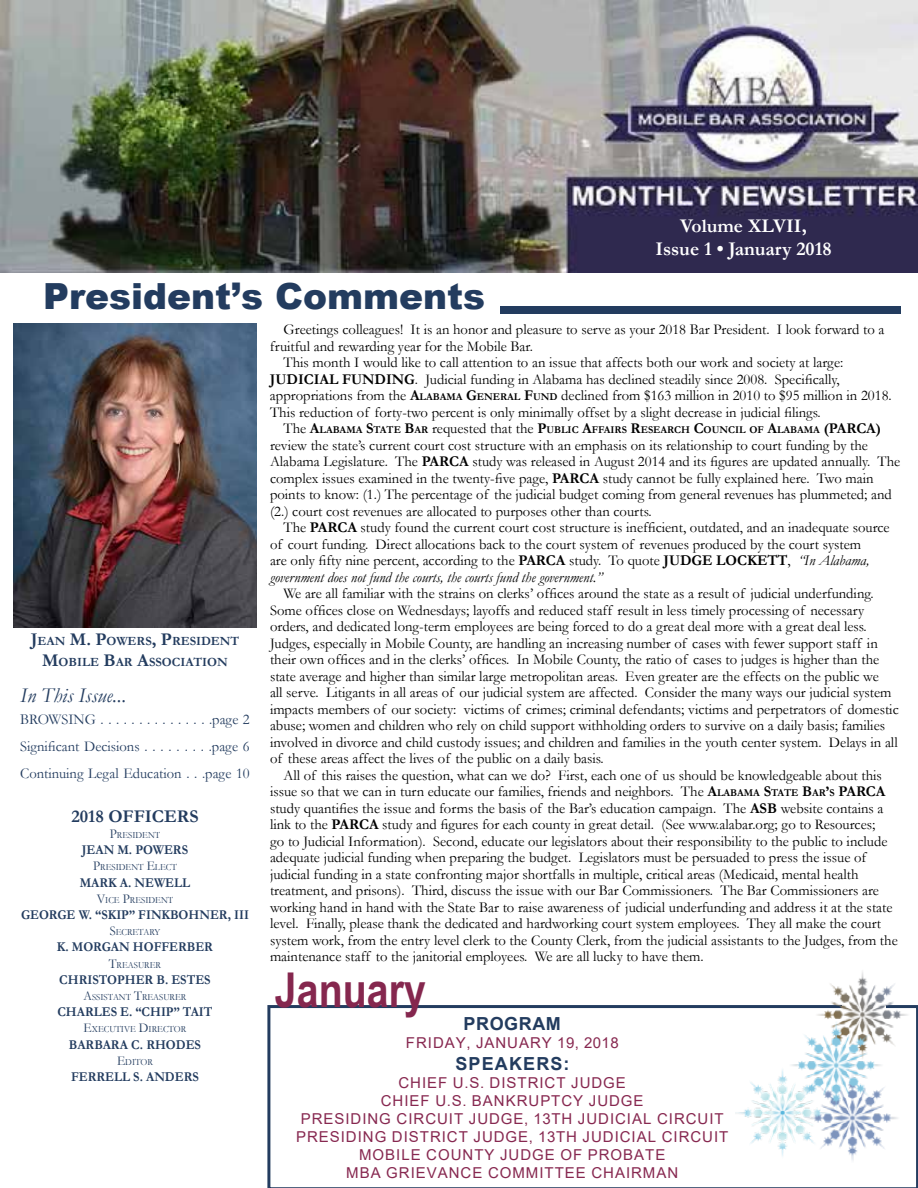
<style>
.page{position:relative;width:918px;height:1188px;background:#fff}
.page>*{position:absolute;margin:0;border:0;box-sizing:border-box;transform-origin:0 0}
.t1{font:700 48px "Arial Narrow";color:#85274e}
.t2{font:900 36px "Arial";color:#233c5f}
.t3{font:italic 21px "Garamond";color:#233c5f}
.t4{font:700 19.5px/23.4px "Garamond";color:#fff;text-align:center}
.t5{font:700 18px "Garamond";color:#233c5f}
.t6{font:700 18px "Arial";letter-spacing:.065em;color:#233c5f}
.t7{font:700 18px "Arial";letter-spacing:.03em;color:#233c5f}
.t8{font:15px/16.5px "Garamond";color:#000}
.t9{font:15px/18px "Arial";letter-spacing:.065em;color:#872850;text-align:center}
.t10{font:15px/27px "Garamond";color:#233c5f;text-align:justify}
.t11{font:700 13.5px "Garamond";color:#233c5f;scale:.93 1}
.t12{font:700 12.6px/21px "Garamond";color:#233c5f;text-align:center}
.t13{font:700 10.5px "Garamond";color:#000}
.t14{font:9.45px "Garamond";color:#233c5f;scale:.93 1}
.s1{font-size:18px}
.s2{font-size:13.5px}
.s3{font-weight:700}
.s4{font-weight:700;font-size:10.5px}
.s5{font-weight:400;font-size:15px}
.s6{font-size:15px}
.s7{font-style:italic}
</style>
<div class="page">
<svg style="left:267px;top:1005px;width:651px;height:183px"></svg>
<img style="left:14px;top:324px;width:242px;height:304px">
<img style="left:0;top:0;width:918px;height:273px">
<div style="left:501px;top:306px;width:400px;height:7px;background:#233c5f"></div>
<img style="left:735px;top:971px;width:174px;height:191px">
<h2 class="t2" style="left:43px;top:270px;width:444px">President’s Comments</h2>
<h3 class="t4" style="left:655px;top:214px;width:178px">Volume XLVII,<br>Issue 1 • January 2018</h3>
<p class="t12" style="left:31px;top:630px;width:210px"><span class="s1">J</span>EAN <span class="s1">M. P</span>OWERS<span class="s1">, P</span>RESIDENT<br><span class="s1">M</span>OBILE <span class="s1">B</span>AR <span class="s1">A</span>SSOCIATION</p>
<h3 class="t3" style="left:20px;top:681px;width:108px">In This Issue...</h3>
<p class="t10" style="left:20px;top:705px;width:231px">BROWSING . . . . . . . . . . . . . . .page 2<br>Significant Decisions . . . . . . . . .page 6<br>Continuing Legal Education . . .page 10</p>
<p class="t5" style="left:71px;top:804px;width:129px">2018 OFFICERS</p>
<p class="t14" style="left:110px;top:829px;width:56px"><span class="s2">P</span>RESIDENT</p>
<p class="t11" style="left:82px;top:841px;width:116px">JEAN M. POWERS</p>
<p class="t14" style="left:93px;top:861px;width:91px"><span class="s2">P</span>RESIDENT <span class="s2">E</span>LECT</p>
<p class="t11" style="left:80px;top:873px;width:120px">MARK A. NEWELL</p>
<p class="t14" style="left:97px;top:893px;width:84px"><span class="s2">V</span>ICE <span class="s2">P</span>RESIDENT</p>
<p class="t11" style="left:21px;top:906px;width:247px">GEORGE W. “SKIP” FINKBOHNER, III</p>
<p class="t14" style="left:110px;top:926px;width:56px"><span class="s2">S</span>ECRETARY</p>
<p class="t11" style="left:57px;top:938px;width:169px">K. MORGAN HOFFERBER</p>
<p class="t14" style="left:109px;top:958px;width:58px"><span class="s2">T</span>REASURER</p>
<p class="t11" style="left:59px;top:970px;width:164px">CHRISTOPHER B. ESTES</p>
<p class="t14" style="left:84px;top:991px;width:112px"><span class="s2">A</span>SSISTANT <span class="s2">T</span>REASURER</p>
<p class="t11" style="left:57px;top:1003px;width:168px">CHARLES E. “CHIP” TAIT</p>
<p class="t14" style="left:84px;top:1023px;width:112px"><span class="s2">E</span>XECUTIVE <span class="s2">D</span>IRECTOR</p>
<p class="t11" style="left:69px;top:1035px;width:143px">BARBARA C. RHODES</p>
<p class="t14" style="left:117px;top:1055px;width:40px"><span class="s2">E</span>DITOR</p>
<p class="t11" style="left:71px;top:1068px;width:139px">FERRELL S. ANDERS</p>
<p class="t8" style="left:284px;top:321px;width:602px">Greetings colleagues! It is an honor and pleasure to serve as your 2018 Bar President. I look forward to a</p>
<p class="t8" style="left:270px;top:337px;width:264px">fruitful and rewarding year for the Mobile Bar.</p>
<p class="t8" style="left:284px;top:354px;width:561px">This month I would like to call attention to an issue that affects both our work and society at large:</p>
<p class="t8" style="left:270px;top:370px;width:571px"><span class="s3">JUDICIAL FUNDING</span>. Judicial funding in Alabama has declined steadily since 2008. Specifically,</p>
<p class="t8" style="left:270px;top:387px;width:623px">appropriations from the <span class="s3">A</span><span class="s4">LABAMA</span> <span class="s3">G</span><span class="s4">ENERAL</span> <span class="s3">F</span><span class="s4">UND</span> declined from $163 million in 2010 to $95 million in 2018.</p>
<p class="t8" style="left:270px;top:403px;width:552px">This reduction of forty-two percent is only minimally offset by a slight decrease in judicial filings.</p>
<p class="t13" style="left:284px;top:423px;width:599px"><span class="s5">The</span> <span class="s6">A</span>LABAMA <span class="s6">S</span>TATE <span class="s6">B</span>AR <span class="s5">requested that the</span> <span class="s6">P</span>UBLIC <span class="s6">A</span>FFAIRS <span class="s6">R</span>ESEARCH <span class="s6">C</span>OUNCIL OF <span class="s6">A</span>LABAMA <span class="s6">(PARCA)</span></p>
<p class="t8" style="left:270px;top:436px;width:632px">review the state’s current court cost structure with an emphasis on its relationship to court funding by the Alabama Legislature. The <span class="s3">PARCA</span> study was released in August 2014 and its figures are updated annually. The complex issues examined in the twenty-five page, <span class="s3">PARCA</span> study cannot be fully explained here. Two main points to know: (1.) The percentage of the judicial budget coming from general revenues has plummeted; and (2.) court cost revenues are allocated to purposes other than courts.</p>
<p class="t8" style="left:270px;top:519px;width:621px;text-indent:14px">The <span class="s3">PARCA</span> study found the current court cost structure is inefficient, outdated, and an inadequate source of court funding. Direct allocations back to the court system of revenues produced by the court system<br>are only fifty nine percent, according to the <span class="s3">PARCA</span> study. To quote <span class="s3">JUDGE LOCKETT</span>, <span class="s7">“In Alabama, government does not fund the courts, the courts fund the government.”</span></p>
<p class="t8" style="left:270px;top:585px;width:630px;text-indent:14px">We are all familiar with the strains on clerks’ offices around the state as a result of judicial underfunding.<br>Some offices close on Wednesdays; layoffs and reduced staff result in less timely processing of necessary orders, and dedicated long-term employees are being forced to do a great deal more with a great deal less.<br>Judges, especially in Mobile County, are handling an increasing number of cases with fewer support staff in their own offices and in the clerks’ offices. In Mobile County, the ratio of cases to judges is higher than the state average and higher than similar large metropolitan areas. Even greater are the effects on the public we<br>all serve. Litigants in all areas of our judicial system are affected. Consider the many ways our judicial system impacts members of our society: victims of crimes; criminal defendants; victims and perpetrators of domestic abuse; women and children who rely on child support withholding orders to survive on a daily basis; families involved in divorce and child custody issues; and children and families in the youth center system. Delays in all of these areas affect the lives of the public on a daily basis.</p>
<p class="t8" style="left:270px;top:767px;width:629px;text-indent:14px">All of this raises the question, what can we do? First, each one of us should be knowledgeable about this issue so that we can in turn educate our families, friends and neighbors. The <span class="s3">A</span><span class="s4">LABAMA</span> <span class="s3">S</span><span class="s4">TATE</span> <span class="s3">B</span><span class="s4">AR</span><span class="s3">’</span><span class="s4">S</span> <span class="s3">PARCA </span>study quantifies the issue and forms the basis of the Bar’s education campaign. The <span class="s3">ASB</span> website contains a link to the <span class="s3">PARCA</span> study and figures for each county in great detail. (See www.alabar.org; go to Resources;<br>go to Judicial Information). Second, educate our legislators about their responsibility to the public to include adequate judicial funding when preparing the budget. Legislators must be persuaded to press the issue of judicial funding in a state confronting major shortfalls in multiple, critical areas (Medicaid, mental health treatment, and prisons). Third, discuss the issue with our Bar Commissioners. The Bar Commissioners are working hand in hand with the State Bar to raise awareness of judicial underfunding and address it at the state level. Finally, please thank the dedicated and hardworking court system employees. They all make the court system work, from the entry level clerk to the County Clerk, from the judicial assistants to the Judges, from the maintenance staff to the janitorial employees. We are all lucky to have them.</p>
<h1 class="t1" style="left:275px;top:954px;width:152px">January</h1>
<p class="t7" style="left:464px;top:1011px;width:99px">PROGRAM</p>
<p class="t9" style="left:406px;top:1034px;width:214px">FRIDAY, JANUARY 19, 2018</p>
<p class="t6" style="left:455px;top:1051px;width:116px">SPEAKERS:</p>
<p class="t9" style="left:296px;top:1074px;width:434px">CHIEF U.S. DISTRICT JUDGE<br>CHIEF U.S. BANKRUPTCY JUDGE<br>PRESIDING CIRCUIT JUDGE, 13TH JUDICIAL CIRCUIT PRESIDING DISTRICT JUDGE, 13TH JUDICIAL CIRCUIT MOBILE COUNTY JUDGE OF PROBATE<br>MBA GRIEVANCE COMMITTEE CHAIRMAN</p>
</div>
